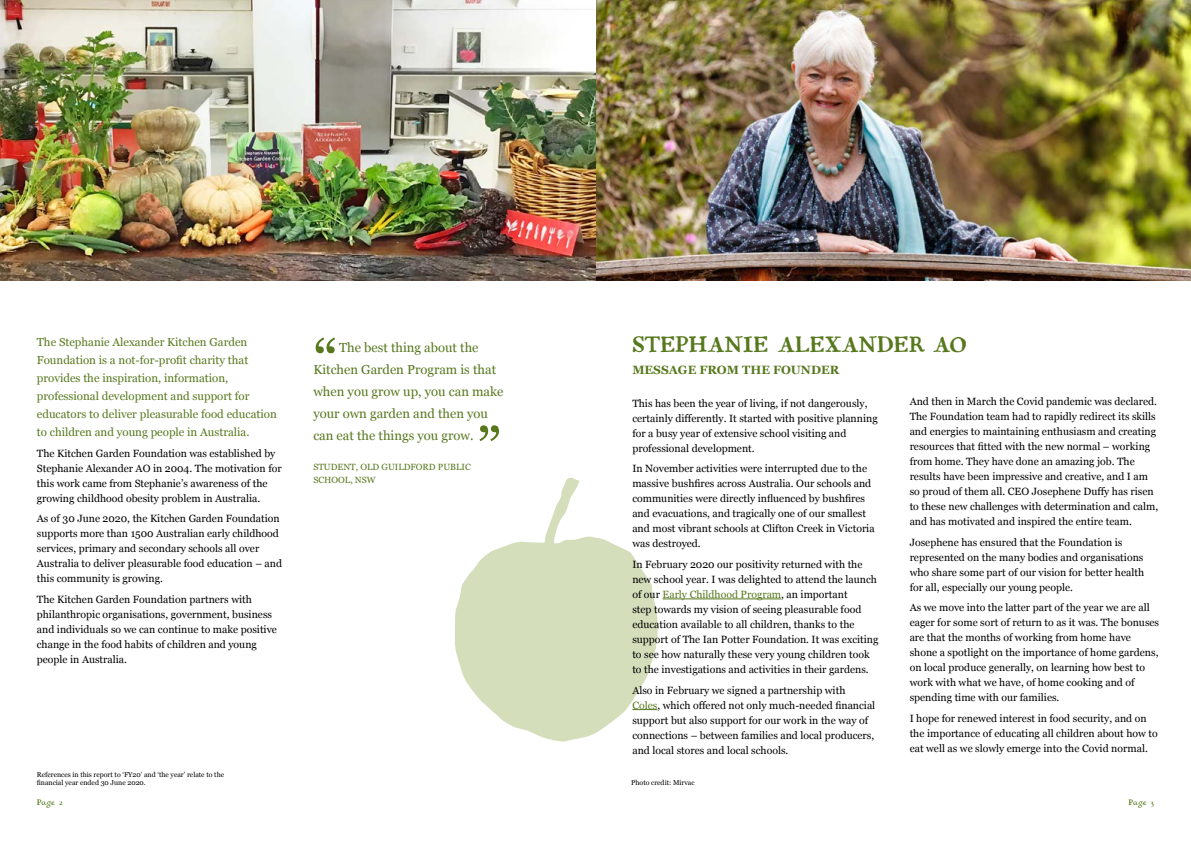
<style>
.page{position:relative;width:1191px;height:842px;background:#fff}
.page>*{position:absolute;margin:0;border:0;box-sizing:border-box;transform-origin:0 0}
.t1{font:60px "Georgia";color:#57781d}
.t2{font:20px "Gardener Alternate";color:#57781d}
.t3{font:13px/22px "Georgia";color:#57781d}
.t4{font:700 12px "Georgia";color:#57781d}
.t5{font:11.5px/18px "Georgia";color:#57781d}
.t6{font:10.5px/15px "Georgia";color:#000}
.t7{font:9px "Georgia";color:#57781d}
.t8{font:7px/8.4px "Georgia";color:#000}
.t9{font:7px "Gardener Alternate";letter-spacing:-.01em;color:#57781d}
.s1{color:#57781d}
</style>
<div class="page">
<svg style="left:455px;top:478px;width:203px;height:263px;fill:#d4debb"></svg>
<hr style="left:662px;top:599px;width:119px;height:1px;background:#57781d">
<svg style="left:632px;top:709px;width:25px;height:1px"></svg>
<img style="left:595px;top:0;width:596px;height:281px">
<img style="left:0;top:0;width:595px;height:281px">
<p class="t5" style="left:37px;top:333px;width:241px">The Stephanie Alexander Kitchen Garden Foundation is a not-for-profit charity that provides the inspiration, information, professional development and support for educators to deliver pleasurable food education to children and young people in Australia.</p>
<p class="t6" style="left:37px;top:445px;width:246px">The Kitchen Garden Foundation was established by Stephanie Alexander AO in 2004. The motivation for this work came from Stephanie’s awareness of the growing childhood obesity problem in Australia.</p>
<p class="t6" style="left:37px;top:511px;width:247px">As of 30 June 2020, the Kitchen Garden Foundation supports more than 1500 Australian early childhood services, primary and secondary schools all over Australia to deliver pleasurable food education – and this community is growing.</p>
<p class="t6" style="left:37px;top:592px;width:242px">The Kitchen Garden Foundation partners with philanthropic organisations, government, business and individuals so we can continue to make positive change in the food habits of children and young people in Australia.</p>
<h1 class="t1" style="left:313px;top:318px;width:26px">“</h1>
<p class="t3" style="left:313px;top:336px;width:191px;text-indent:26px">The best thing about the<br>Kitchen Garden Program is that when you grow up, you can make your own garden and then you can eat the things you grow.</p>
<p class="t7" style="left:313px;top:460px;width:159px">STUDENT, OLD GUILDFORD PUBLIC</p>
<h1 class="t1" style="left:477px;top:406px;width:26px">”</h1>
<p class="t7" style="left:313px;top:473px;width:64px">SCHOOL, NSW</p>
<p class="t8" style="left:37px;top:770px;width:189px">References in this report to ‘FY20’ and ‘the year’ relate to the financial year ended 30 June 2020.</p>
<p class="t9" style="left:37px;top:798px;width:27px">Page 2</p>
<h2 class="t2" style="left:632px;top:332px;width:336px">STEPHANIE ALEXANDER AO</h2>
<p class="t4" style="left:632px;top:361px;width:208px">MESSAGE FROM THE FOUNDER</p>
<p class="t6" style="left:632px;top:395px;width:247px">This has been the year of living, if not dangerously, certainly differently. It started with positive planning for a busy year of extensive school visiting and professional development.</p>
<p class="t6" style="left:632px;top:461px;width:244px">In November activities were interrupted due to the massive bushfires across Australia. Our schools and communities were directly influenced by bushfires and evacuations, and tragically one of our smallest and most vibrant schools at Clifton Creek in Victoria was destroyed.</p>
<p class="t6" style="left:632px;top:556px;width:248px">In February 2020 our positivity returned with the new school year. I was delighted to attend the launch of our <span class="s1">Early Childhood Program</span>, an important<br>step towards my vision of seeing pleasurable food education available to all children, thanks to the support of The Ian Potter Foundation. It was exciting to see how naturally these very young children took to the investigations and activities in their gardens.</p>
<p class="t6" style="left:632px;top:682px;width:244px">Also in February we signed a partnership with <span class="s1">Coles</span>, which offered not only much-needed financial support but also support for our work in the way of connections – between families and local producers, and local stores and local schools.</p>
<p class="t8" style="left:631px;top:778px;width:65px">Photo credit: Mirvac</p>
<p class="t6" style="left:909px;top:393px;width:250px">And then in March the Covid pandemic was declared.<br>The Foundation team had to rapidly redirect its skills and energies to maintaining enthusiasm and creating resources that fitted with the new normal – working from home. They have done an amazing job. The results have been impressive and creative, and I am so proud of them all. CEO Josephene Duffy has risen to these new challenges with determination and calm, and has motivated and inspired the entire team.</p>
<p class="t6" style="left:909px;top:534px;width:236px">Josephene has ensured that the Foundation is represented on the many bodies and organisations who share some part of our vision for better health for all, especially our young people.</p>
<p class="t6" style="left:909px;top:600px;width:251px">As we move into the latter part of the year we are all eager for some sort of return to as it was. The bonuses are that the months of working from home have shone a spotlight on the importance of home gardens, on local produce generally, on learning how best to work with what we have, of home cooking and of spending time with our families.</p>
<p class="t6" style="left:909px;top:710px;width:249px">I hope for renewed interest in food security, and on the importance of educating all children about how to eat well as we slowly emerge into the Covid normal.</p>
<p class="t9" style="left:1128px;top:798px;width:27px">Page 3</p>
</div>
